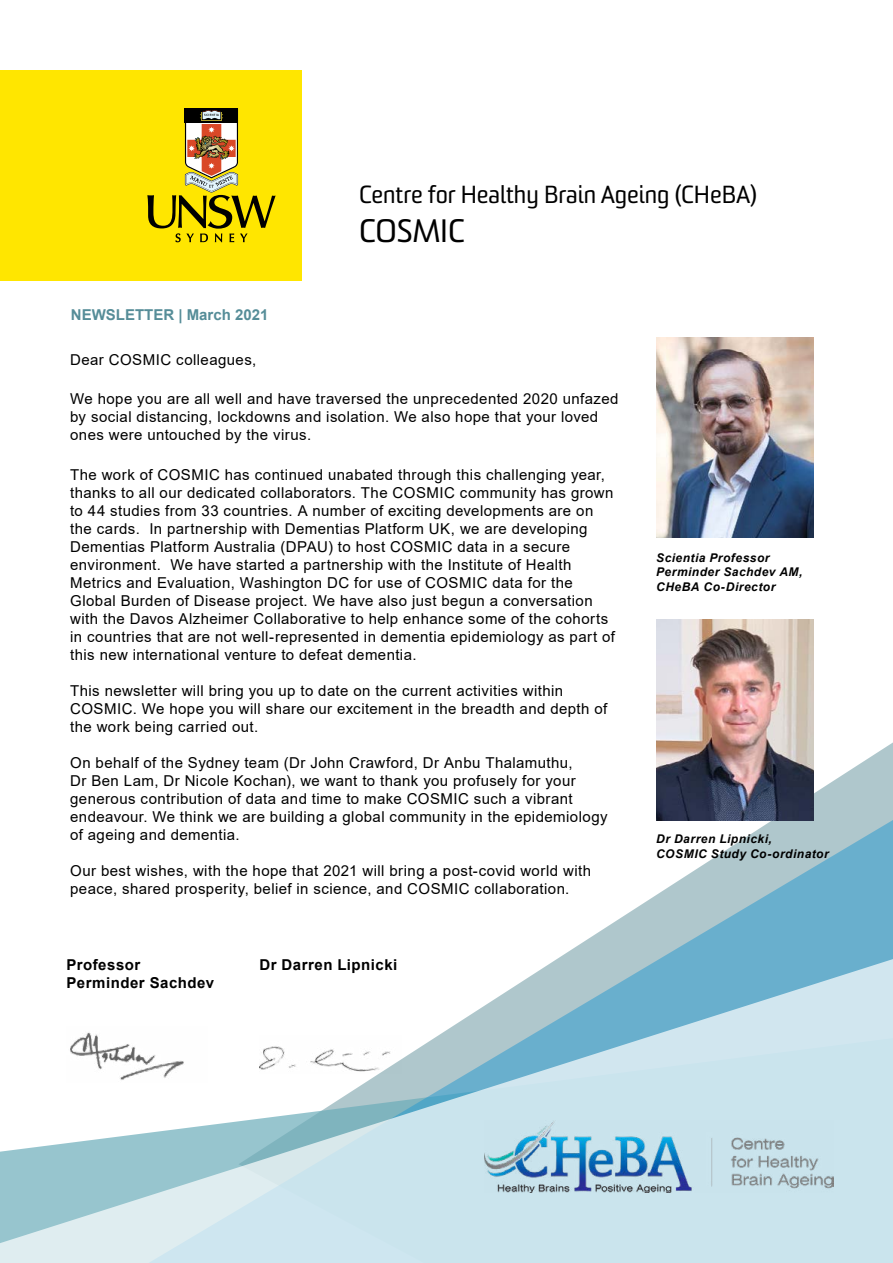
<style>
.page{position:relative;width:893px;height:1263px;background:#fff}
.page>*{position:absolute;margin:0;border:0;box-sizing:border-box;transform-origin:0 0}
.t1{font:31.5px "Sommet";color:#000}
.t2{font:24px "Sommet";color:#000}
.t3{font:15px/18px "Arial";letter-spacing:.03em;color:#000}
.t4{font:700 15px "Arial";letter-spacing:.035em;color:#000}
.t5{font:700 15px "Arial";color:#568d98}
.t6{font:italic 700 12px/14.4px "Arial";letter-spacing:.04em;color:#000}
</style>
<div class="page">
<div style="left:0;top:70px;width:302px;height:211px;background:#ffe600"></div>
<svg style="left:147px;top:108px;width:129px;height:134px"></svg>
<svg style="left:644px;top:732px;width:249px;height:171px;fill:#afc7cd"></svg>
<svg style="left:0;top:903px;width:893px;height:360px"></svg>
<img style="left:485px;top:1120px;width:348px;height:73px">
<img style="left:67px;top:1027px;width:141px;height:55px">
<img style="left:657px;top:337px;width:157px;height:200px">
<img style="left:657px;top:620px;width:157px;height:200px">
<img style="left:259px;top:1035px;width:143px;height:38px">
<p class="t5" style="left:71px;top:304px;width:199px">NEWSLETTER | March 2021</p>
<h2 class="t2" style="left:359px;top:180px;width:400px">Centre for Healthy Brain Ageing (CHeBA)</h2>
<h1 class="t1" style="left:359px;top:212px;width:107px">COSMIC</h1>
<p class="t3" style="left:70px;top:350px;width:188px">Dear COSMIC colleagues,</p>
<p class="t3" style="left:70px;top:390px;width:550px">We hope you are all well and have traversed the unprecedented 2020 unfazed by social distancing, lockdowns and isolation. We also hope that your loved ones were untouched by the virus.</p>
<p class="t3" style="left:70px;top:465px;width:546px">The work of COSMIC has continued unabated through this challenging year, thanks to all our dedicated collaborators. The COSMIC community has grown to 44 studies from 33 countries. A number of exciting developments are on the cards. In partnership with Dementias Platform UK, we are developing Dementias Platform Australia (DPAU) to host COSMIC data in a secure environment. We have started a partnership with the Institute of Health Metrics and Evaluation, Washington DC for use of COSMIC data for the Global Burden of Disease project. We have also just begun a conversation with the Davos Alzheimer Collaborative to help enhance some of the cohorts in countries that are not well-represented in dementia epidemiology as part of this new international venture to defeat dementia.</p>
<p class="t3" style="left:70px;top:681px;width:539px">This newsletter will bring you up to date on the current activities within<br>COSMIC. We hope you will share our excitement in the breadth and depth of the work being carried out.</p>
<p class="t3" style="left:70px;top:753px;width:539px">On behalf of the Sydney team (Dr John Crawford, Dr Anbu Thalamuthu,<br>Dr Ben Lam, Dr Nicole Kochan), we want to thank you profusely for your generous contribution of data and time to make COSMIC such a vibrant endeavour. We think we are building a global community in the epidemiology of ageing and dementia.</p>
<p class="t3" style="left:70px;top:861px;width:522px">Our best wishes, with the hope that 2021 will bring a post-covid world with peace, shared prosperity, belief in science, and COSMIC collaboration.</p>
<p class="t4" style="left:67px;top:954px;width:75px">Professor</p>
<p class="t4" style="left:259px;top:954px;width:140px">Dr Darren Lipnicki</p>
<p class="t4" style="left:67px;top:972px;width:149px">Perminder Sachdev</p>
<p class="t6" style="left:656px;top:551px;width:148px">Scientia Professor<br>Perminder Sachdev AM,<br>CHeBA Co-Director</p>
<p class="t6" style="left:656px;top:832px;width:174px">Dr Darren Lipnicki,<br>COSMIC Study Co-ordinator</p>
</div>
